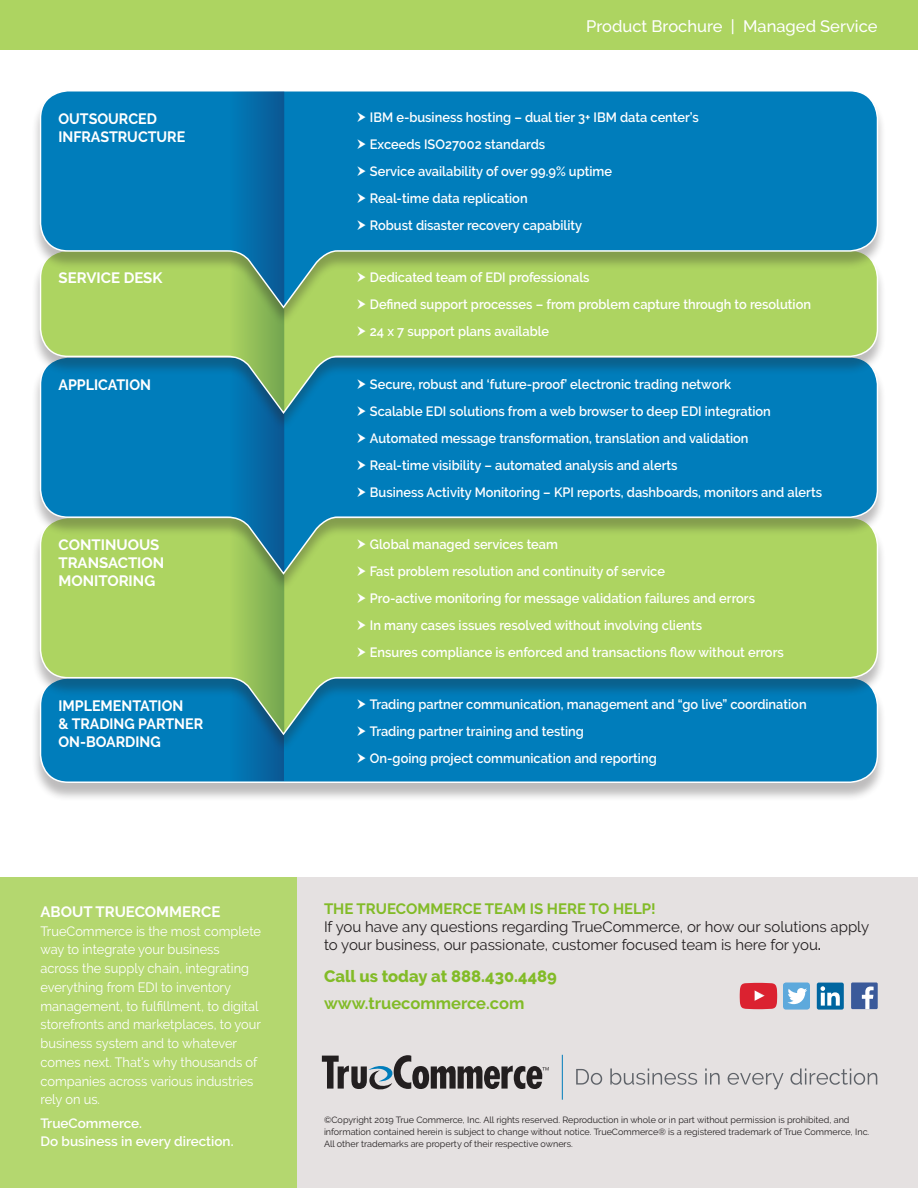
<style>
.page{position:relative;width:918px;height:1188px;background:#fff}
.page>*{position:absolute;margin:0;border:0;box-sizing:border-box;transform-origin:0 0}
.t1{font:500 16.5px "Raleway";color:#fff}
.t2{font:800 16.5px "Raleway";color:#82bb27}
.t3{font:700 16.5px "Raleway";color:#82bb27}
.t4{font:15px/18px "Raleway";color:#231f20}
.t5{font:700 15px/18px "Raleway";color:#fff;scale:.95 1}
.t6{font:700 15px/18px "Raleway";color:#fff}
.t7{font:700 15px "Raleway";color:#82bb27}
.t8{font:600 13.5px "Raleway";color:#fff;scale:.95 1}
.t9{font:13.5px/18.8px "Raleway";color:#fff;scale:.95 1}
.t10{font:600 13.5px/18px "Raleway";color:#fff}
.t11{font:9px/12px "Raleway";color:#231f20}
.s1{font-weight:600}
</style>
<div class="page">
<div style="left:297px;top:878px;width:621px;height:310px;background:#e5e1e1"></div>
<div style="left:32px;top:679px;width:854px;height:123px;background:#231f20;opacity:.3"></div>
<div style="left:40px;top:678px;width:838px;height:104px;background:#007dbb;border-radius:28px"></div>
<div style="left:40px;top:677px;width:838px;height:106px;border:2px solid #fff;border-radius:28px"></div>
<svg style="left:41px;top:753px;width:243px;height:28px"></svg>
<div style="left:50px;top:690px;width:162px;height:66px;background:#007dbb"></div>
<div style="left:32px;top:519px;width:854px;height:234px;background:#231f20;opacity:.3"></div>
<svg style="left:39px;top:592px;width:840px;height:145px"></svg>
<svg style="left:41px;top:592px;width:243px;height:141px"></svg>
<div style="left:50px;top:530px;width:123px;height:66px;background:#add461"></div>
<div style="left:349px;top:530px;width:444px;height:139px;background:#add461"></div>
<div style="left:32px;top:358px;width:854px;height:234px;background:#231f20;opacity:.3"></div>
<svg style="left:39px;top:432px;width:840px;height:144px"></svg>
<svg style="left:41px;top:432px;width:243px;height:140px;fill:#037db6"></svg>
<div style="left:349px;top:369px;width:482px;height:140px;background:#007dbb"></div>
<div style="left:32px;top:252px;width:854px;height:180px;background:#231f20;opacity:.3"></div>
<svg style="left:39px;top:326px;width:840px;height:89px"></svg>
<svg style="left:41px;top:326px;width:243px;height:85px"></svg>
<div style="left:32px;top:92px;width:854px;height:234px;background:#231f20;opacity:.3"></div>
<svg style="left:39px;top:91px;width:840px;height:219px"></svg>
<svg style="left:41px;top:92px;width:243px;height:214px;fill:#007dbb"></svg>
<div style="left:50px;top:263px;width:121px;height:30px;background:#add461"></div>
<div style="left:349px;top:263px;width:471px;height:84px;background:#add461"></div>
<div style="left:0;top:0;width:918px;height:50px;background:#add461"></div>
<div style="left:0;top:878px;width:297px;height:310px;background:#b4d76f"></div>
<svg style="left:740px;top:983px;width:37px;height:26px"></svg>
<div style="left:817px;top:983px;width:27px;height:27px;background:#0066a0;border-radius:2px"></div>
<svg style="left:820px;top:986px;width:20px;height:20px"></svg>
<div style="left:851px;top:982px;width:27px;height:27px;background:#3b5a9a"></div>
<svg style="left:862px;top:987px;width:12px;height:22px"></svg>
<svg style="left:783px;top:982px;width:27px;height:28px"></svg>
<div style="left:50px;top:103px;width:144px;height:48px;background:#007dbb"></div>
<div style="left:349px;top:104px;width:358px;height:138px;background:#007dbb"></div>
<svg style="left:322px;top:1055px;width:227px;height:35px"></svg>
<svg style="left:576px;top:1069px;width:26px;height:16px"></svg>
<svg style="left:610px;top:1068px;width:87px;height:17px"></svg>
<svg style="left:705px;top:1068px;width:15px;height:17px"></svg>
<svg style="left:728px;top:1073px;width:56px;height:16px"></svg>
<svg style="left:790px;top:1068px;width:87px;height:17px"></svg>
<hr style="left:562px;top:1055px;width:1px;height:45px;background:#007dbb">
<svg style="left:357px;top:699px;width:9px;height:10px"></svg>
<svg style="left:357px;top:726px;width:9px;height:10px"></svg>
<svg style="left:357px;top:539px;width:9px;height:10px"></svg>
<svg style="left:357px;top:566px;width:9px;height:10px"></svg>
<svg style="left:357px;top:379px;width:9px;height:10px"></svg>
<svg style="left:357px;top:406px;width:9px;height:10px"></svg>
<p class="t1" style="left:586px;top:16px;width:293px">Product Brochure | Managed Service</p>
<h1 class="t5" style="left:58px;top:110px;width:135px">OUTSOURCED<br>INFRASTRUCTURE</h1>
<p class="t8" style="left:370px;top:110px;width:348px">IBM e-business hosting – dual tier 3+ IBM data center’s</p>
<p class="t8" style="left:370px;top:137px;width:186px">Exceeds ISO27002 standards</p>
<p class="t8" style="left:370px;top:164px;width:256px">Service availability of over 99.9% uptime</p>
<p class="t8" style="left:370px;top:191px;width:168px">Real-time data replication</p>
<p class="t8" style="left:370px;top:218px;width:225px">Robust disaster recovery capability</p>
<h1 class="t6" style="left:58px;top:269px;width:106px">SERVICE DESK</h1>
<p class="t8" style="left:370px;top:269px;width:233px">Dedicated team of EDI professionals</p>
<p class="t8" style="left:370px;top:296px;width:466px">Defined support processes – from problem capture through to resolution</p>
<p class="t8" style="left:370px;top:323px;width:190px">24 x 7 support plans available</p>
<h1 class="t5" style="left:58px;top:376px;width:99px">APPLICATION</h1>
<p class="t8" style="left:370px;top:376px;width:382px">Secure, robust and ‘future-proof’ electronic trading network</p>
<p class="t8" style="left:370px;top:403px;width:424px">Scalable EDI solutions from a web browser to deep EDI integration</p>
<p class="t8" style="left:370px;top:430px;width:400px">Automated message transformation, translation and validation</p>
<p class="t8" style="left:370px;top:457px;width:325px">Real-time visibility – automated analysis and alerts</p>
<p class="t8" style="left:370px;top:484px;width:477px">Business Activity Monitoring – KPI reports, dashboards, monitors and alerts</p>
<h1 class="t6" style="left:58px;top:536px;width:107px">CONTINUOUS<br>TRANSACTION<br>MONITORING</h1>
<p class="t8" style="left:370px;top:537px;width:200px">Global managed services team</p>
<p class="t8" style="left:370px;top:564px;width:312px">Fast problem resolution and continuity of service</p>
<p class="t8" style="left:370px;top:591px;width:407px">Pro-active monitoring for message validation failures and errors</p>
<p class="t8" style="left:370px;top:618px;width:351px">In many cases issues resolved without involving clients</p>
<p class="t8" style="left:370px;top:645px;width:437px">Ensures compliance is enforced and transactions flow without errors</p>
<h1 class="t5" style="left:58px;top:697px;width:154px">IMPLEMENTATION<br>&amp; TRADING PARTNER<br>ON-BOARDING</h1>
<p class="t8" style="left:370px;top:697px;width:461px">Trading partner communication, management and “go live” coordination</p>
<p class="t8" style="left:370px;top:724px;width:227px">Trading partner training and testing</p>
<p class="t8" style="left:370px;top:751px;width:303px">On-going project communication and reporting</p>
<p class="t6" style="left:40px;top:903px;width:181px">ABOUT TRUECOMMERCE</p>
<p class="t9" style="left:40px;top:921px;width:234px">TrueCommerce is the most complete way to integrate your business across the supply chain, integrating everything from EDI to inventory management, to fulfillment, to digital storefronts and marketplaces, to your business system and to whatever comes next. That’s why thousands of companies across various industries rely on us.</p>
<p class="t10" style="left:40px;top:1115px;width:195px">TrueCommerce.<br>Do business in every direction.</p>
<p class="t7" style="left:324px;top:901px;width:333px">THE TRUECOMMERCE TEAM IS HERE TO HELP!</p>
<p class="t4" style="left:324px;top:918px;width:547px">If you have any questions regarding TrueCommerce, or how our solutions apply to your business, our passionate, customer focused team is here for you<span class="s1">.</span></p>
<p class="t2" style="left:324px;top:967px;width:234px">Call us today at 888.430.4489</p>
<p class="t3" style="left:324px;top:994px;width:202px">www.truecommerce.com</p>
<p class="t11" style="left:324px;top:1114px;width:547px">©Copyright 2019 True Commerce, Inc. All rights reserved. Reproduction in whole or in part without permission is prohibited, and information contained herein is subject to change without notice. TrueCommerce® is a registered trademark of True Commerce, Inc.<br>All other trademarks are property of their respective owners.</p>
</div>
